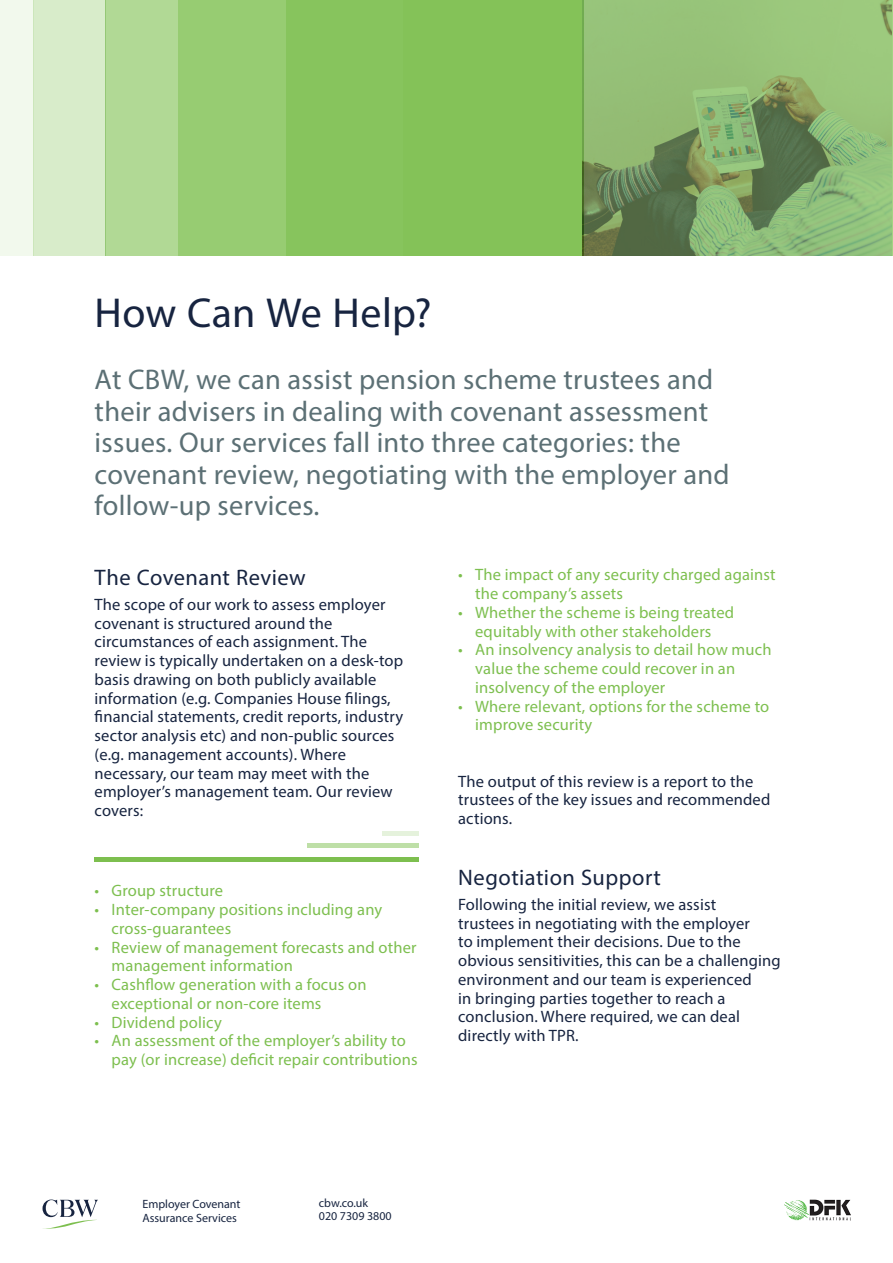
<style>
.page{position:relative;width:893px;height:1263px;background:#fff}
.page>*{position:absolute;margin:0;border:0;box-sizing:border-box;transform-origin:0 0}
.t1{font:42px "Myriad Pro";letter-spacing:.005em;color:#172440}
.Body_New_Bullets{font:28.5px/31.5px "Myriad Pro";letter-spacing:.01em;color:#5c7075}
.Subtitle{font:22.5px "Myriad Pro";letter-spacing:.02em;color:#172440}
.Body_New{font:16.5px/18.8px "Myriad Pro";letter-spacing:.01em;color:#172440}
.t2{font:16.5px/18.8px "Myriad Pro";letter-spacing:.01em;color:#7dbf4f}
.t3{font:12px/13.5px "Myriad Pro";color:#172440}
</style>
<div class="page">
<div style="left:105px;top:0;width:74px;height:255px;background:#b1d995"></div>
<div style="left:33px;top:0;width:72px;height:255px;background:#d8ecca"></div>
<div style="left:0;top:0;width:33px;height:255px;background:#f2f9ed"></div>
<hr style="left:95px;top:858px;width:324px;height:4px;background:#7dbf4f">
<hr style="left:307px;top:843px;width:112px;height:4px;background:#bedfa7">
<hr style="left:382px;top:831px;width:37px;height:4px;background:#e5f2dc">
<div style="left:403px;top:0;width:180px;height:255px;background:#84c258"></div>
<div style="left:179px;top:0;width:107px;height:255px;background:#97cc72"></div>
<div style="left:286px;top:0;width:117px;height:255px;background:#87c45d"></div>
<svg style="left:583px;top:0;width:310px;height:255px;background:#86ad6d"></svg>
<svg style="left:43px;top:1199px;width:55px;height:30px"></svg>
<img style="left:785px;top:1199px;width:65px;height:22px">
<p class="t1" style="left:95px;top:287px;width:339px">How Can We Help?</p>
<p class="Body_New_Bullets" style="left:95px;top:363px;width:636px">At CBW, we can assist pension scheme trustees and their advisers in dealing with covenant assessment issues. Our services fall into three categories: the covenant review, negotiating with the employer and follow-up services.</p>
<p class="Subtitle" style="left:95px;top:563px;width:213px">The Covenant Review</p>
<p class="Body_New" style="left:95px;top:595px;width:310px">The scope of our work to assess employer covenant is structured around the circumstances of each assignment. The review is typically undertaken on a desk-top basis drawing on both publicly available information (e.g. Companies House filings, financial statements, credit reports, industry sector analysis etc) and non-public sources (e.g. management accounts). Where necessary, our team may meet with the employer’s management team. Our review covers:</p>
<p class="t2" style="left:95px;top:881px;width:130px">• Group structure</p>
<p class="t2" style="left:112px;top:900px;width:272px;text-indent:-17px">• Inter-company positions including any cross-guarantees</p>
<p class="t2" style="left:112px;top:937px;width:306px;text-indent:-17px">• Review of management forecasts and other management information</p>
<p class="t2" style="left:112px;top:975px;width:256px;text-indent:-17px">• Cashflow generation with a focus on exceptional or non-core items</p>
<p class="t2" style="left:95px;top:1012px;width:129px">• Dividend policy</p>
<p class="t2" style="left:112px;top:1031px;width:308px;text-indent:-17px">• An assessment of the employer’s ability to pay (or increase) deficit repair contributions</p>
<p class="t2" style="left:475px;top:565px;width:302px;text-indent:-17px">• The impact of any security charged against the company’s assets</p>
<p class="t2" style="left:458px;top:603px;width:278px;text-align:center">• Whether the scheme is being treated equitably with other stakeholders</p>
<p class="t2" style="left:475px;top:640px;width:298px;text-indent:-17px">• An insolvency analysis to detail how much value the scheme could recover in an insolvency of the employer</p>
<p class="t2" style="left:475px;top:696px;width:296px;text-indent:-17px">• Where relevant, options for the scheme to improve security</p>
<p class="Body_New" style="left:458px;top:771px;width:314px">The output of this review is a report to the trustees of the key issues and recommended actions.</p>
<p class="Subtitle" style="left:458px;top:863px;width:204px">Negotiation Support</p>
<p class="Body_New" style="left:458px;top:894px;width:324px">Following the initial review, we assist<br>trustees in negotiating with the employer<br>to implement their decisions. Due to the obvious sensitivities, this can be a challenging environment and our team is experienced<br>in bringing parties together to reach a conclusion. Where required, we can deal directly with TPR.</p>
<p class="t3" style="left:142px;top:1197px;width:100px">Employer Covenant<br>Assurance Services</p>
<p class="t3" style="left:319px;top:1196px;width:74px">cbw.co.uk<br>020 7309 3800</p>
</div>
